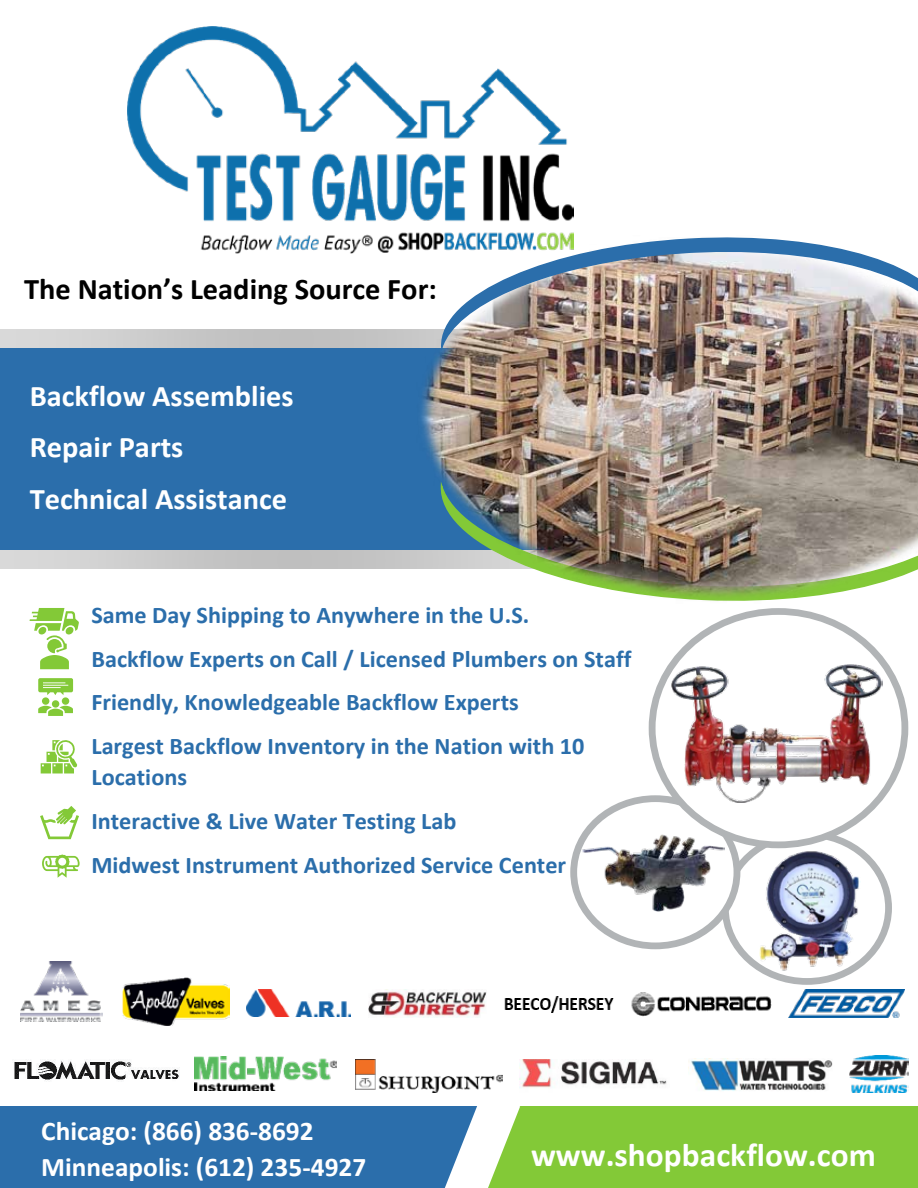
<style>
.page{position:relative;width:918px;height:1188px;background:#fff}
.page>*{position:absolute;margin:0;border:0;box-sizing:border-box;transform-origin:0 0}
.t1{font:700 33px "Calibri";color:#fff}
.t2{font:700 30px/51.4px "Calibri";color:#fff}
.t3{font:700 30px "Calibri";color:#000}
.t4{font:700 27px/35.5px "Calibri";color:#fff}
.t5{font:700 24px/43.7px "Calibri";color:#2b6eab}
</style>
<div class="page">
<svg style="left:725px;top:834px;width:164px;height:147px"></svg>
<div style="left:722px;top:831px;width:170px;height:154px;border:7px solid #b1b4b6;border-radius:50%"></div>
<div style="left:574px;top:799px;width:163px;height:147px;background:#fff;border-radius:50%"></div>
<div style="left:570px;top:795px;width:170px;height:154px;border:7px solid #b1b4b6;border-radius:50%"></div>
<div style="left:652px;top:611px;width:253px;height:234px;background:#fff;border-radius:50%"></div>
<div style="left:649px;top:608px;width:259px;height:240px;border:7px solid #b1b4b6;border-radius:50%"></div>
<div style="left:0;top:1106px;width:480px;height:82px;background:#2b6eab"></div>
<div style="left:480px;top:1106px;width:438px;height:82px;background:#83c937"></div>
<svg style="left:445px;top:1106px;width:75px;height:82px"></svg>
<img style="left:128px;top:26px;width:446px;height:228px">
<img style="left:850px;top:1056px;width:58px;height:37px">
<img style="left:688px;top:1058px;width:145px;height:33px">
<img style="left:789px;top:989px;width:116px;height:28px">
<img style="left:20px;top:961px;width:82px;height:60px">
<img style="left:123px;top:978px;width:106px;height:48px">
<img style="left:520px;top:1059px;width:147px;height:29px">
<img style="left:356px;top:1059px;width:146px;height:34px">
<img style="left:194px;top:1056px;width:143px;height:34px">
<img style="left:14px;top:1060px;width:166px;height:22px">
<img style="left:247px;top:989px;width:103px;height:27px">
<img style="left:369px;top:991px;width:117px;height:26px">
<img style="left:631px;top:992px;width:141px;height:25px">
<img style="left:504px;top:996px;width:109px;height:16px">
<div style="left:0;top:348px;width:416px;height:203px;background:#2b6eab"></div>
<svg style="left:0;top:330px;width:416px;height:18px;background:#c9c9c9"></svg>
<svg style="left:0;top:551px;width:416px;height:18px;background:#c9c9c9"></svg>
<svg style="left:30px;top:608px;width:49px;height:61px"></svg>
<div style="left:62px;top:697px;width:7px;height:8px;background:#83c937;border-radius:50%"></div>
<div style="left:42px;top:697px;width:7px;height:8px;background:#83c937;border-radius:50%"></div>
<svg style="left:38px;top:706px;width:35px;height:10px"></svg>
<div style="left:52px;top:700px;width:7px;height:8px;background:#83c937;border-radius:50%"></div>
<svg style="left:38px;top:678px;width:35px;height:17px"></svg>
<svg style="left:41px;top:740px;width:36px;height:33px"></svg>
<svg style="left:40px;top:806px;width:39px;height:33px"></svg>
<svg style="left:42px;top:855px;width:38px;height:23px"></svg>
<img style="left:760px;top:850px;width:100px;height:121px">
<img style="left:581px;top:834px;width:143px;height:77px">
<img style="left:416px;top:235px;width:502px;height:366px">
<img style="left:439px;top:230px;width:479px;height:119px">
<img style="left:670px;top:664px;width:212px;height:138px">
<p class="t3" style="left:24px;top:268px;width:414px">The Nation’s Leading Source For:</p>
<p class="t2" style="left:30px;top:369px;width:265px">Backflow Assemblies<br>Repair Parts<br>Technical Assistance</p>
<p class="t5" style="left:91px;top:593px;width:541px">Same Day Shipping to Anywhere in the U.S.<br>Backflow Experts on Call / Licensed Plumbers on Staff Friendly, Knowledgeable Backflow Experts<br>Largest Backflow Inventory in the Nation with 10</p>
<p class="t5" style="left:91px;top:755px;width:476px">Locations<br>Interactive &amp; Live Water Testing Lab<br>Midwest Instrument Authorized Service Center</p>
<p class="t4" style="left:41px;top:1113px;width:327px">Chicago: (866) 836-8692<br>Minneapolis: (612) 235-4927</p>
<h1 class="t1" style="left:531px;top:1132px;width:346px">www.shopbackflow.com</h1>
</div>
